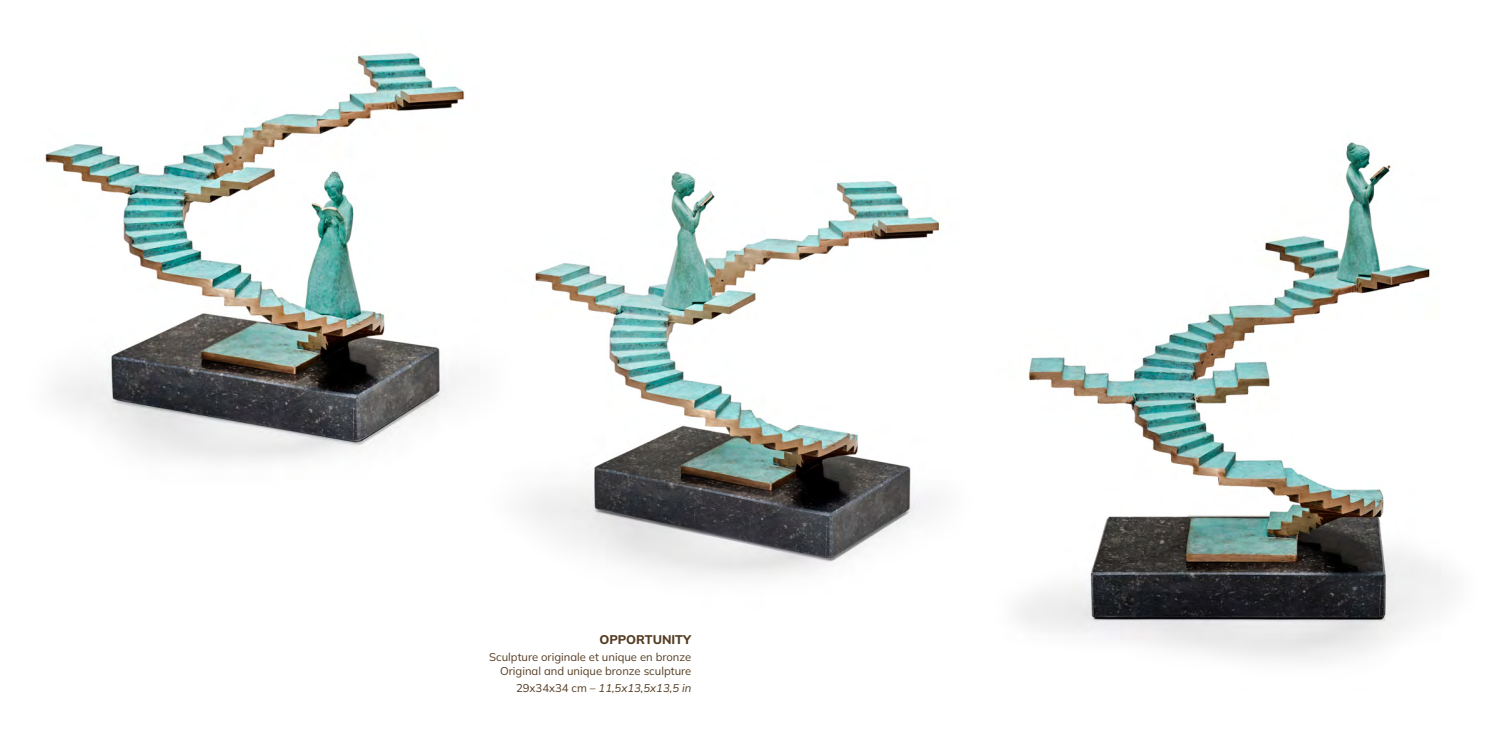
<style>
.page{position:relative;width:1489px;height:745px;background:#fff}
.page>*{position:absolute;margin:0;border:0;box-sizing:border-box;transform-origin:0 0}
.t1{font:800 12.5px "Mulish";color:#543c22}
.t2{font:11.25px/13.5px "Mulish";color:#543c22;text-align:right}
.t3{font:italic 11.25px "Mulish";color:#543c22}
.s1{font-style:normal}
</style>
<div class="page">
<img style="left:45px;top:53px;width:401px;height:408px">
<img style="left:446px;top:86px;width:495px;height:491px">
<img style="left:1018px;top:142px;width:432px;height:519px">
<p class="t1" style="left:599px;top:630px;width:93px">OPPORTUNITY</p>
<p class="t2" style="left:489px;top:649px;width:203px">Sculpture originale et unique en bronze<br>Original and unique bronze sculpture</p>
<p class="t3" style="left:516px;top:679px;width:177px"><span class="s1">29x34x34 cm</span> – 11,5x13,5x13,5 in</p>
</div>
